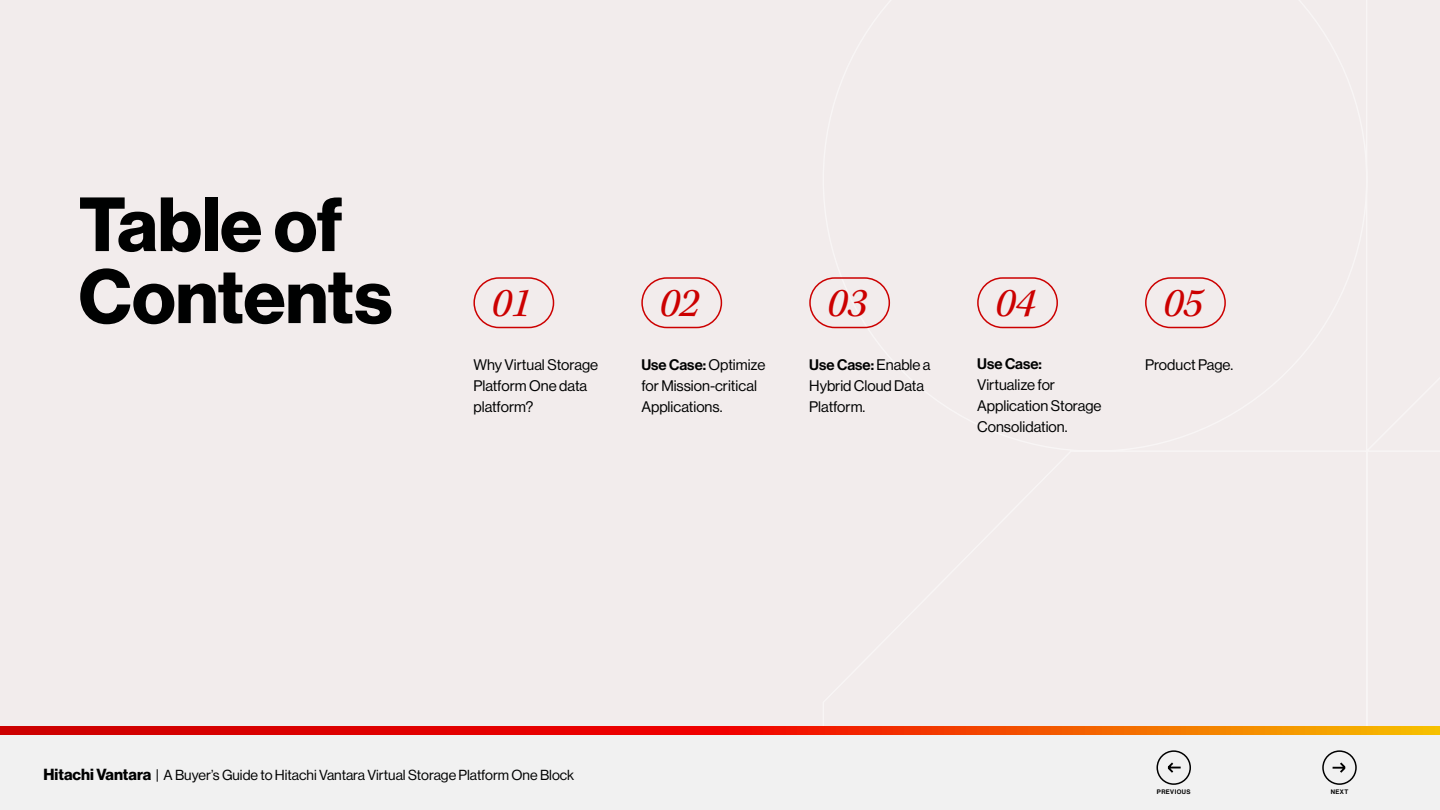
<style>
.page{position:relative;width:1440px;height:810px;background:#fff}
.page>*{position:absolute;margin:0;border:0;box-sizing:border-box;transform-origin:0 0}
.eBook_Title_White{font:75px/72px "N Haas Grotesk DS Pro 75 Bd";color:#000101}
.Callout_Headline_White{font:italic 42px "Kepler Std";color:#c00}
.Body{font:15px/21px "N Haas Grotesk DS Pro 55 Rg";color:#000101}
.t1{font:14.25px "N Haas Grotesk DS Pro 55 Rg";color:#000101}
.t2{font:6.38px "N Haas Grotesk DS Pro 65 Md";letter-spacing:.065em;color:#000}
.s1{font-family:"N Haas Grotesk DS Pro 65 Md"}
.s2{font-family:"N Haas Grotesk DS Pro 75 Bd";font-size:15.75px}
</style>
<div class="page">
<div style="left:0;top:735px;width:1440px;height:75px;background:#f1f1f1"></div>
<div style="left:0;top:0;width:1440px;height:735px;background:#f2ecec"></div>
<svg style="left:1px;top:726px;width:1439px;height:9px;background:#e82f00"></svg>
<div style="left:473px;top:277px;width:81px;height:51px;border:2px solid #c00;border-radius:25px"></div>
<div style="left:641px;top:277px;width:81px;height:51px;border:2px solid #c00;border-radius:25px"></div>
<div style="left:809px;top:277px;width:81px;height:51px;border:2px solid #c00;border-radius:25px"></div>
<div style="left:977px;top:277px;width:81px;height:51px;border:2px solid #c00;border-radius:25px"></div>
<div style="left:1145px;top:277px;width:81px;height:51px;border:2px solid #c00;border-radius:25px"></div>
<div style="left:1156px;top:750px;width:35px;height:35px;border:2px solid #000;border-radius:50%"></div>
<svg style="left:1167px;top:762px;width:14px;height:11px"></svg>
<div style="left:1322px;top:750px;width:35px;height:35px;border:2px solid #000;border-radius:50%"></div>
<svg style="left:1332px;top:762px;width:14px;height:11px"></svg>
<p class="eBook_Title_White" style="left:79px;top:190px;width:315px">Table of<br>Contents</p>
<p class="Callout_Headline_White" style="left:491px;top:279px;width:41px">01</p>
<p class="Callout_Headline_White" style="left:659px;top:279px;width:41px">02</p>
<p class="Callout_Headline_White" style="left:827px;top:279px;width:41px">03</p>
<p class="Callout_Headline_White" style="left:995px;top:279px;width:41px">04</p>
<p class="Callout_Headline_White" style="left:1163px;top:279px;width:41px">05</p>
<p class="Body" style="left:473px;top:354px;width:126px">Why Virtual Storage<br>Platform One data platform?</p>
<p class="Body" style="left:641px;top:354px;width:125px"><span class="s1">Use Case:</span> Optimize for Mission-critical<br>Applications.</p>
<p class="Body" style="left:809px;top:354px;width:123px"><span class="s1">Use Case:</span> Enable a<br>Hybrid Cloud Data<br>Platform.</p>
<p class="Body" style="left:977px;top:354px;width:126px"><span class="s1">Use Case:<br></span>Virtualize for<br>Application Storage<br>Consolidation.</p>
<p class="Body" style="left:1145px;top:354px;width:90px">Product Page.</p>
<p class="t1" style="left:44px;top:767px;width:532px"><span class="s2">Hitachi Vantara</span> | A Buyer’s Guide to Hitachi Vantara Virtual Storage Platform One Block</p>
<p class="t2" style="left:1157px;top:788px;width:35px">PREVIOUS</p>
<p class="t2" style="left:1331px;top:788px;width:19px">NEXT</p>
</div>
